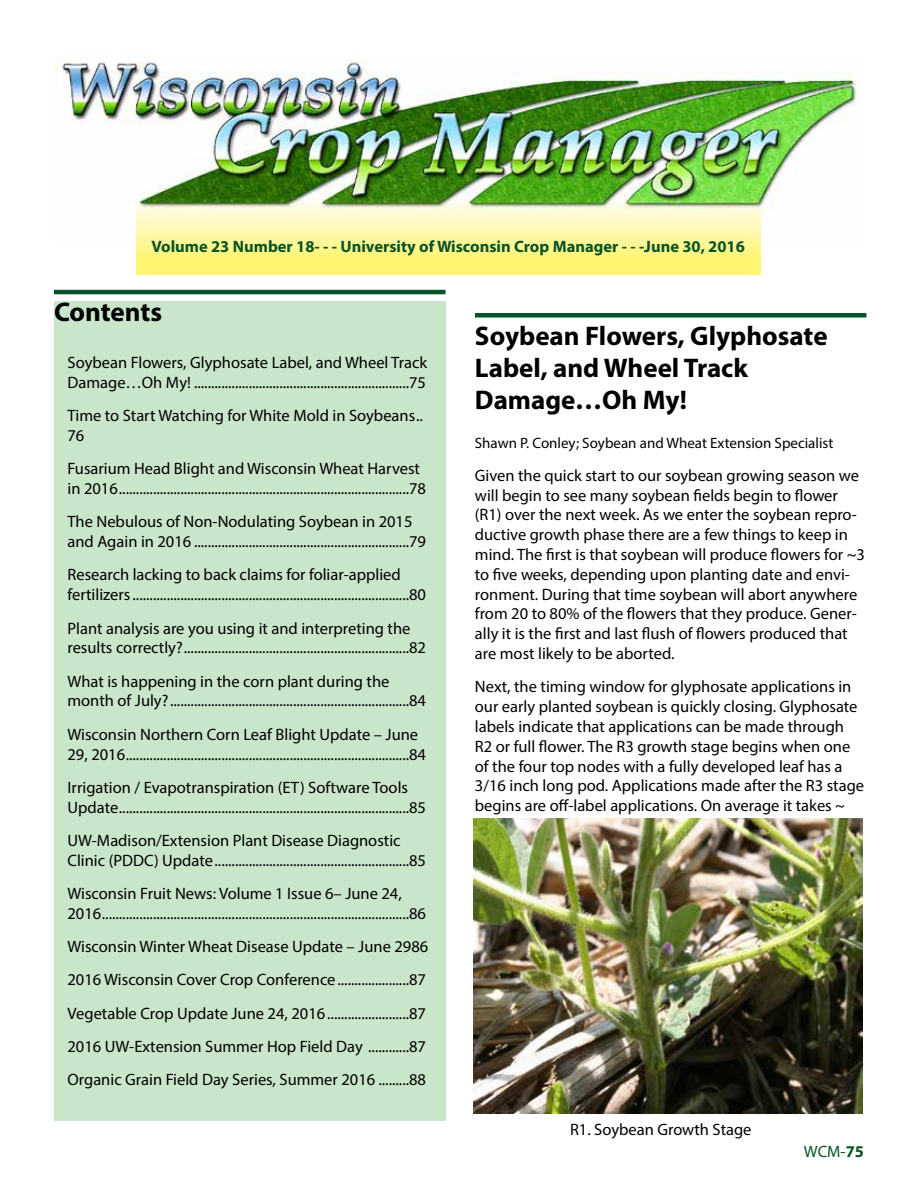
<style>
.page{position:relative;width:918px;height:1188px;background:#fff}
.page>*{position:absolute;margin:0;border:0;box-sizing:border-box;transform-origin:0 0}
.t1{font:700 27px/32.4px "Myriad Pro";color:#000}
.t2{font:16.5px/19.8px "Myriad Pro";color:#000}
.t3{font:700 16.5px "Myriad Pro";color:#095328}
.t4{font:16.5px "Myriad Pro";color:#095328}
.t5{font:15px "Myriad Pro";color:#000}
.s1{font-weight:700}
</style>
<div class="page">
<img style="left:54px;top:54px;width:806px;height:192px">
<div style="left:475px;top:313px;width:391px;height:5px;background:#095328"></div>
<div style="left:54px;top:301px;width:392px;height:819px;background:#cae6ca"></div>
<hr style="left:54px;top:290px;width:392px;height:4px;background:#095328">
<svg style="left:136px;top:186px;width:624px;height:88px;background:#dde58d"></svg>
<img style="left:473px;top:819px;width:389px;height:294px">
<p class="t3" style="left:151px;top:236px;width:595px">Volume 23 Number 18- - - University of Wisconsin Crop Manager - - -June 30, 2016</p>
<h1 class="t1" style="left:54px;top:295px;width:110px">Contents</h1>
<p class="t2" style="left:68px;top:352px;width:361px">Soybean Flowers, Glyphosate Label, and Wheel Track<br>Damage…Oh My! ...............................................................75</p>
<p class="t2" style="left:68px;top:406px;width:357px">Time to Start Watching for White Mold in Soybeans..<br>76</p>
<p class="t2" style="left:68px;top:459px;width:360px">Fusarium Head Blight and Wisconsin Wheat Harvest in 2016.....................................................................................78</p>
<p class="t2" style="left:68px;top:512px;width:360px">The Nebulous of Non-Nodulating Soybean in 2015 and Again in 2016 ...............................................................79</p>
<p class="t2" style="left:68px;top:565px;width:360px">Research lacking to back claims for foliar-applied fertilizers.................................................................................80</p>
<p class="t2" style="left:68px;top:618px;width:360px">Plant analysis are you using it and interpreting the results correctly?..................................................................82</p>
<p class="t2" style="left:68px;top:671px;width:360px">What is happening in the corn plant during the month of July?......................................................................84</p>
<p class="t2" style="left:68px;top:724px;width:360px">Wisconsin Northern Corn Leaf Blight Update – June<br>29, 2016...................................................................................84</p>
<p class="t2" style="left:68px;top:777px;width:360px">Irrigation / Evapotranspiration (ET) Software Tools<br>Update.....................................................................................85</p>
<p class="t2" style="left:68px;top:830px;width:360px">UW-Madison/Extension Plant Disease Diagnostic<br>Clinic (PDDC) Update.........................................................85</p>
<p class="t2" style="left:68px;top:883px;width:360px">Wisconsin Fruit News: Volume 1 Issue 6– June 24,<br>2016..........................................................................................86</p>
<p class="t2" style="left:68px;top:930px;width:362px;line-height:33.3px">Wisconsin Winter Wheat Disease Update – June 2986<br>2016 Wisconsin Cover Crop Conference.....................87<br>Vegetable Crop Update June 24, 2016........................87<br>2016 UW-Extension Summer Hop Field Day ............87<br>Organic Grain Field Day Series, Summer 2016 .........88</p>
<h1 class="t1" style="left:475px;top:318px;width:354px">Soybean Flowers, Glyphosate<br>Label, and Wheel Track<br>Damage…Oh My!</h1>
<p class="t5" style="left:475px;top:433px;width:360px">Shawn P. Conley; Soybean and Wheat Extension Specialist</p>
<p class="t2" style="left:475px;top:465px;width:392px">Given the quick start to our soybean growing season we will begin to see many soybean fields begin to flower (R1) over the next week. As we enter the soybean repro&shy;ductive growth phase there are a few things to keep in mind. The first is that soybean will produce flowers for ~3 to five weeks, depending upon planting date and envi&shy;ronment. During that time soybean will abort anywhere from 20 to 80% of the flowers that they produce. Gener&shy;ally it is the first and last flush of flowers produced that are most likely to be aborted.</p>
<p class="t2" style="left:475px;top:677px;width:391px">Next, the timing window for glyphosate applications in our early planted soybean is quickly closing. Glyphosate labels indicate that applications can be made through R2 or full flower. The R3 growth stage begins when one of the four top nodes with a fully developed leaf has a 3/16 inch long pod. Applications made after the R3 stage begins are off-label applications. On average it takes ~</p>
<p class="t2" style="left:570px;top:1119px;width:183px">R1. Soybean Growth Stage</p>
<p class="t4" style="left:804px;top:1142px;width:62px">WCM-<span class="s1">75</span></p>
</div>
